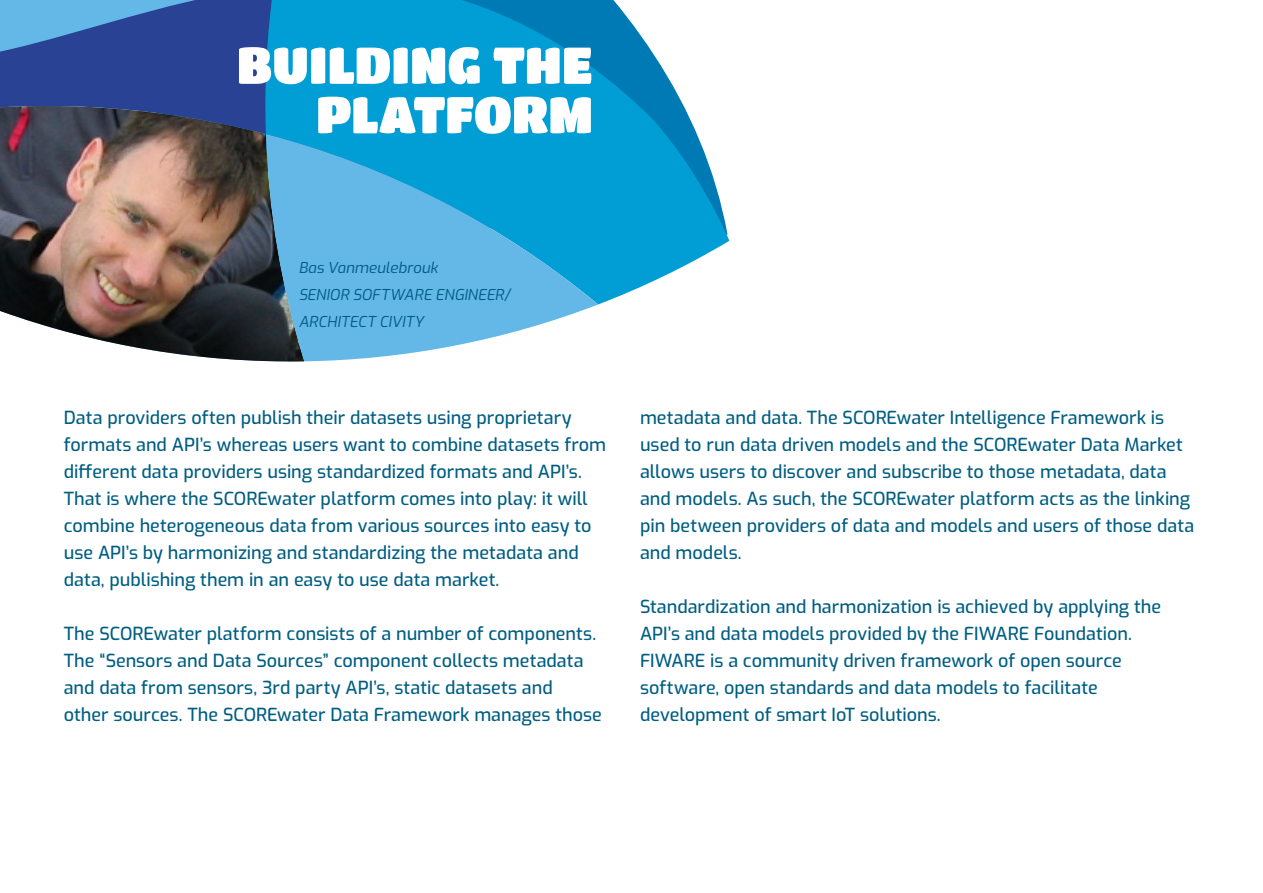
<style>
.page{position:relative;width:1263px;height:893px;background:#fff}
.page>*{position:absolute;margin:0;border:0;box-sizing:border-box;transform-origin:0 0}
.t1{font:51px/49.5px "Titan One";color:#fff;text-align:right}
.t2{font:500 18px/27px "Exo";color:#005e82}
.t3{font:italic 15px/27px "Exo";letter-spacing:.005em;color:#005e82}
</style>
<div class="page">
<svg style="left:0;top:0;width:264px;height:100px;background:#3459a4"></svg>
<svg style="left:264px;top:0;width:465px;height:304px;fill:#009ed4"></svg>
<svg style="left:0;top:100px;width:304px;height:6px;background:#234d9c"></svg>
<img style="left:0;top:106px;width:304px;height:256px">
<svg style="left:266px;top:134px;width:332px;height:227px;background:#4dafdb"></svg>
<h1 class="t1" style="left:237px;top:39px;width:357px">BUILDING THE<br>PLATFORM</h1>
<p class="t3" style="left:299px;top:253px;width:213px">Bas Vanmeulebrouk<br>SENIOR SOFTWARE ENGINEER/<br>ARCHITECT CIVITY</p>
<p class="t2" style="left:64px;top:403px;width:544px">Data providers often publish their datasets using proprietary formats and API’s whereas users want to combine datasets from different data providers using standardized formats and API’s.<br>That is where the SCOREwater platform comes into play: it will combine heterogeneous data from various sources into easy to use API’s by harmonizing and standardizing the metadata and data, publishing them in an easy to use data market.</p>
<p class="t2" style="left:64px;top:619px;width:540px">The SCOREwater platform consists of a number of components.<br>The “Sensors and Data Sources” component collects metadata and data from sensors, 3rd party API’s, static datasets and other sources. The SCOREwater Data Framework manages those</p>
<p class="t2" style="left:640px;top:403px;width:556px">metadata and data. The SCOREwater Intelligence Framework is used to run data driven models and the SCOREwater Data Market allows users to discover and subscribe to those metadata, data and models. As such, the SCOREwater platform acts as the linking pin between providers of data and models and users of those data and models.</p>
<p class="t2" style="left:640px;top:592px;width:523px">Standardization and harmonization is achieved by applying the API’s and data models provided by the FIWARE Foundation.<br>FIWARE is a community driven framework of open source software, open standards and data models to facilitate development of smart IoT solutions.</p>
</div>
